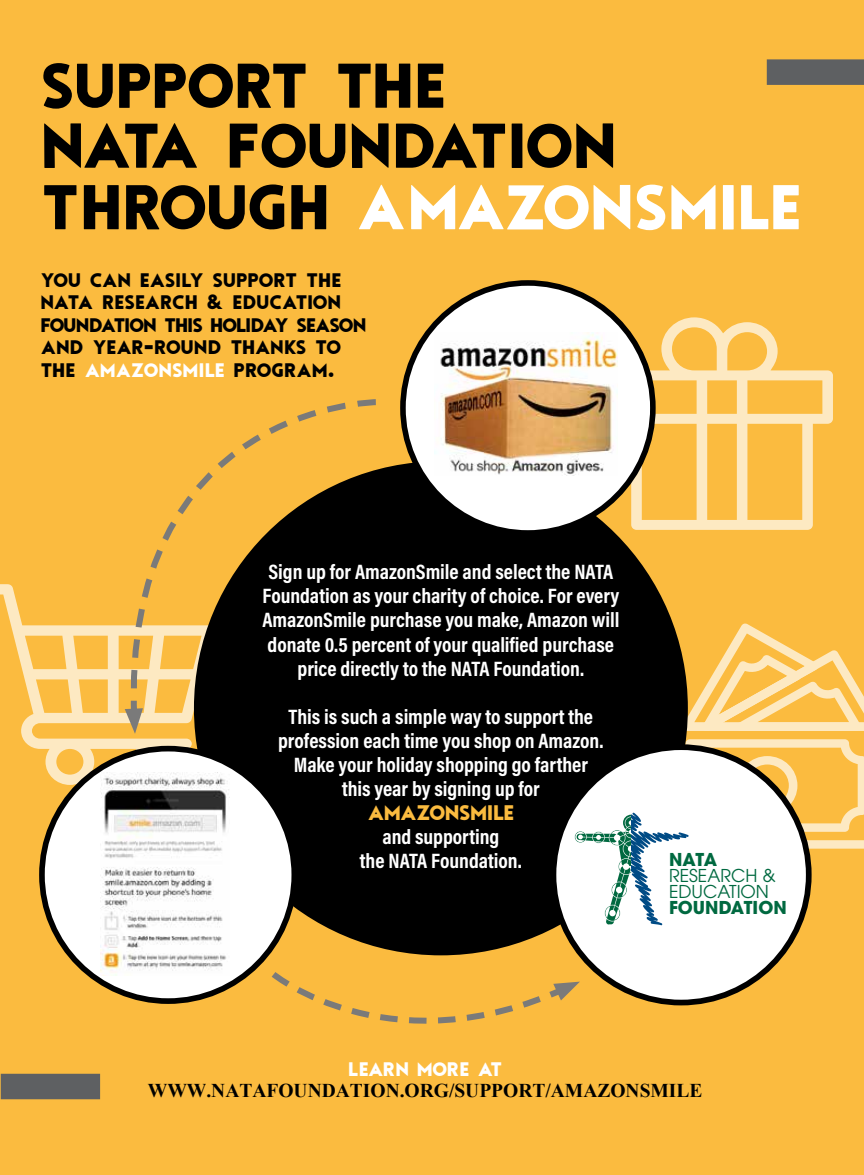
<style>
.page{position:relative;width:864px;height:1175px;background:#fff}
.page>*{position:absolute;margin:0;border:0;box-sizing:border-box;transform-origin:0 0}
.t1{font:700 63px/60.8px "Tourmaline";color:#000}
.t2{font:700 21px/24px "Acumin Pro Cond";letter-spacing:-.005em;color:#fff;text-align:center}
.t3{font:700 21px "Tourmaline";letter-spacing:-.035em;color:#fbbb3f}
.t4{font:700 19.5px/22.5px "Tourmaline";letter-spacing:-.025em;color:#000}
.t5{font:700 19.5px "Times New Roman";color:#000}
.t6{font:700 19.5px "Tourmaline";color:#fff}
.t7{font:17.7px/16.4px "ITC Avant Garde Std";color:#006940}
.t8{font:700 17.7px "ITC Avant Garde Std";color:#006940}
.s1{color:#fff}
</style>
<div class="page">
<div style="left:1px;top:0;width:863px;height:1174px;background:#fbbb3f"></div>
<svg style="left:0;top:584px;width:197px;height:201px"></svg>
<svg style="left:605px;top:311px;width:228px;height:219px"></svg>
<div style="left:194px;top:461px;width:494px;height:494px;background:#000;border-radius:50%"></div>
<div style="left:553px;top:747px;width:256px;height:255px;background:#fff;border-radius:50%"></div>
<svg style="left:574px;top:623px;width:290px;height:302px"></svg>
<div style="left:403px;top:283px;width:250px;height:250px;background:#fff;border-radius:50%"></div>
<div style="left:400px;top:280px;width:256px;height:256px;border:6px solid #000;border-radius:50%"></div>
<img style="left:440px;top:332px;width:177px;height:143px">
<div style="left:42px;top:748px;width:252px;height:253px;background:#fff;border-radius:50%"></div>
<div style="left:39px;top:746px;width:258px;height:258px;border:6px solid #000;border-radius:50%"></div>
<img style="left:101px;top:772px;width:128px;height:200px">
<svg style="left:120px;top:399px;width:262px;height:326px"></svg>
<svg style="left:125px;top:708px;width:18px;height:26px"></svg>
<svg style="left:271px;top:972px;width:309px;height:52px"></svg>
<div style="left:767px;top:59px;width:97px;height:26px;background:#5e6062"></div>
<div style="left:1px;top:1073px;width:99px;height:26px;background:#5e6062"></div>
<h1 class="t1" style="left:40px;top:56px;width:763px">SUPPORT THE<br>NATA FOUNDATION<br>THROUGH <span class="s1">AMAZONSMILE</span></h1>
<p class="t4" style="left:41px;top:269px;width:327px">YOU CAN EASILY SUPPORT THE<br>NATA RESEARCH &amp; EDUCATION<br>FOUNDATION THIS HOLIDAY SEASON<br>AND YEAR-ROUND THANKS TO<br>THE <span class="s1">AMAZONSMILE</span> PROGRAM.</p>
<p class="t2" style="left:262px;top:559px;width:359px">Sign up for AmazonSmile and select the NATA Foundation as your charity of choice. For every AmazonSmile purchase you make, Amazon will donate 0.5 percent of your qualified purchase price directly to the NATA Foundation.</p>
<p class="t2" style="left:278px;top:703px;width:327px">This is such a simple way to support the profession each time you shop on Amazon.<br>Make your holiday shopping go farther this year by signing up for</p>
<p class="t3" style="left:367px;top:798px;width:149px">AMAZONSMILE</p>
<p class="t2" style="left:360px;top:823px;width:164px">and supporting<br>the NATA Foundation.</p>
<p class="t8" style="left:669px;top:847px;width:50px">NATA</p>
<p class="t7" style="left:669px;top:867px;width:108px">RESEARCH &amp;<br>EDUCATION</p>
<p class="t8" style="left:669px;top:895px;width:119px">FOUNDATION</p>
<p class="t6" style="left:348px;top:1056px;width:156px">LEARN MORE AT</p>
<p class="t5" style="left:148px;top:1076px;width:556px">WWW.NATAFOUNDATION.ORG/SUPPORT/AMAZONSMILE</p>
</div>
